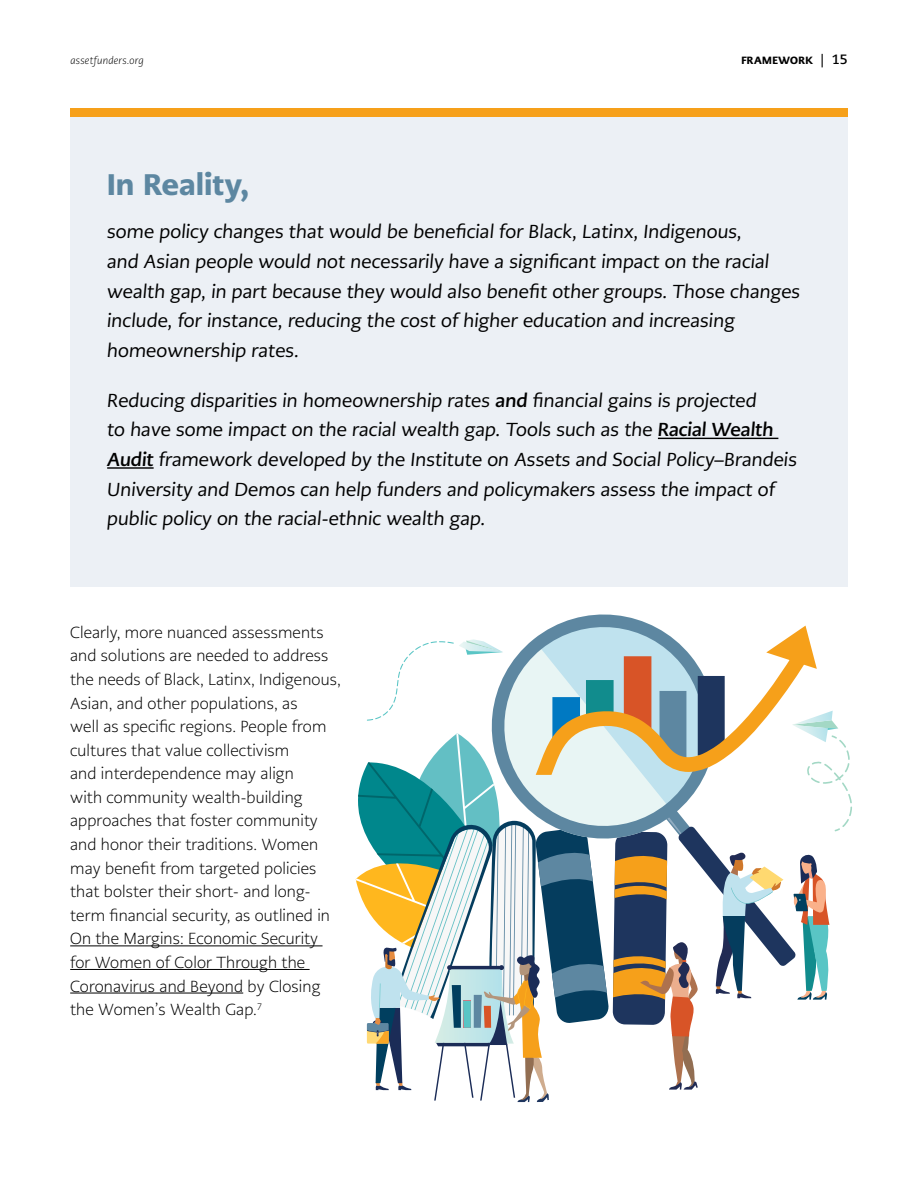
<style>
.page{position:relative;width:918px;height:1188px;background:#fff}
.page>*{position:absolute;margin:0;border:0;box-sizing:border-box;transform-origin:0 0}
.t1{font:900 29.7px "PMN Caecilia Sans Head";letter-spacing:.015em;color:#5d87a1}
.t2{font:italic 18.75px/29.7px "PMN Caecilia Sans Head";letter-spacing:.01em;color:#000}
.t3{font:300 16.05px/23.5px "PMN Caecilia Sans Head";letter-spacing:.01em;color:#000}
.t4{font:italic 300 10.5px "PMN Caecilia Sans Head";letter-spacing:.03em;color:#000}
.t5{font:900 10.5px "PMN Caecilia Sans Head";letter-spacing:.04em;color:#000}
.s1{font-family:"Caecilia";font-weight:700;font-size:13.5px}
.s2{font-weight:700}
</style>
<div class="page">
<hr style="left:70px;top:946px;width:253px;height:1px;background:#000">
<hr style="left:70px;top:969px;width:240px;height:1px;background:#000">
<hr style="left:70px;top:993px;width:173px;height:1px;background:#000">
<div style="left:70px;top:108px;width:778px;height:479px;background:#ecf0f5"></div>
<hr style="left:658px;top:438px;width:120px;height:1px;background:#000">
<hr style="left:107px;top:467px;width:47px;height:2px;background:#000">
<div style="left:70px;top:108px;width:778px;height:8px;background:#f6a01a"></div>
<svg style="left:355px;top:619px;width:497px;height:483px"></svg>
<p class="t4" style="left:70px;top:54px;width:75px">assetfunders.org</p>
<p class="t5" style="left:741px;top:53px;width:108px">FRAMEWORK <span class="s1">| 15</span></p>
<h1 class="t1" style="left:107px;top:165px;width:143px">In Reality,</h1>
<p class="t2" style="left:107px;top:217px;width:695px">some policy changes that would be beneficial for Black, Latinx, Indigenous,<br>and Asian people would not necessarily have a significant impact on the racial wealth gap, in part because they would also benefit other groups. Those changes include, for instance, reducing the cost of higher education and increasing homeownership rates.</p>
<p class="t2" style="left:107px;top:385px;width:691px">Reducing disparities in homeownership rates <span class="s2">and</span> financial gains is projected<br>to have some impact on the racial wealth gap. Tools such as the <span class="s2">Racial Wealth Audit</span> framework developed by the Institute on Assets and Social Policy–Brandeis University and Demos can help funders and policymakers assess the impact of public policy on the racial-ethnic wealth gap.</p>
<p class="t3" style="left:70px;top:620px;width:272px">Clearly, more nuanced assessments and solutions are needed to address the needs of Black, Latinx, Indigenous, Asian, and other populations, as<br>well as specific regions. People from cultures that value collectivism<br>and interdependence may align<br>with community wealth-building approaches that foster community and honor their traditions. Women may benefit from targeted policies that bolster their short- and long&shy;term financial security, as outlined in On the Margins: Economic Security for Women of Color Through the Coronavirus and Beyond by Closing the Women’s Wealth Gap.<sup>7</sup></p>
</div>
